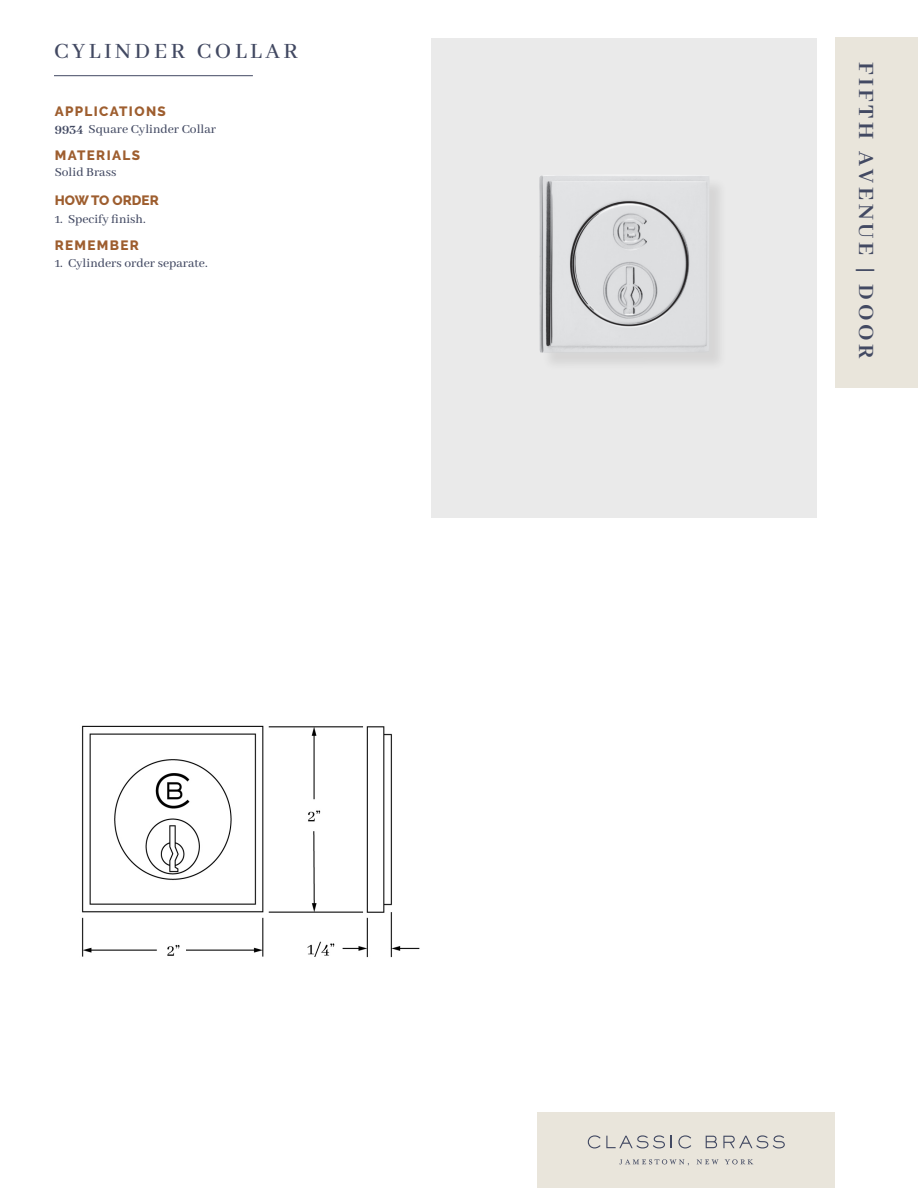
<style>
.page{position:relative;width:918px;height:1188px;background:#fff}
.page>*{position:absolute;margin:0;border:0;box-sizing:border-box;transform-origin:0 0}
.t1{font:700 24px "Abhaya Libre";letter-spacing:.15em;color:#424962}
.t2{font:500 24px "Abhaya Libre";letter-spacing:.15em;color:#424962}
.t3{font:500 13.5px "Abhaya Libre";color:#424962}
.t4{font:800 13.5px "Raleway";letter-spacing:.1em;color:#9e5e2f}
.t5{font:800 13.5px "Raleway";color:#9e5e2f}
.s1{font-weight:800}
</style>
<div class="page">
<div style="left:537px;top:1112px;width:298px;height:76px;background:#e9e5db"></div>
<svg style="left:588px;top:1135px;width:77px;height:13px"></svg>
<svg style="left:671px;top:1136px;width:1px;height:12px"></svg>
<svg style="left:678px;top:1135px;width:13px;height:13px"></svg>
<svg style="left:706px;top:1136px;width:11px;height:12px"></svg>
<svg style="left:723px;top:1135px;width:62px;height:13px"></svg>
<svg style="left:697px;top:1159px;width:22px;height:5px"></svg>
<svg style="left:725px;top:1159px;width:28px;height:5px"></svg>
<svg style="left:619px;top:1159px;width:70px;height:7px"></svg>
<div style="left:835px;top:38px;width:83px;height:350px;background:#e9e5db"></div>
<hr style="left:54px;top:75px;width:199px;height:1px;background:#424962">
<div style="left:431px;top:38px;width:385px;height:480px;background:#eaeaea"></div>
<img style="left:82px;top:725px;width:338px;height:233px">
<div style="left:542px;top:177px;width:186px;height:194px;background:#dedede"></div>
<img style="left:539px;top:175px;width:170px;height:178px">
<p class="t2" style="left:54px;top:38px;width:246px">CYLINDER COLLAR</p>
<p class="t4" style="left:55px;top:104px;width:113px">APPLICATIONS</p>
<p class="t3" style="left:55px;top:121px;width:163px"><span class="s1">9934</span> Square Cylinder Collar</p>
<p class="t4" style="left:55px;top:147px;width:87px">MATERIALS</p>
<p class="t3" style="left:55px;top:164px;width:63px">Solid Brass</p>
<p class="t5" style="left:55px;top:193px;width:105px">HOW TO ORDER</p>
<p class="t3" style="left:55px;top:212px;width:93px">1. Specify finish.</p>
<p class="t4" style="left:55px;top:238px;width:86px">REMEMBER</p>
<p class="t3" style="left:55px;top:255px;width:154px">1. Cylinders order separate.</p>
<p class="t1" style="left:879px;top:62px;width:298px;rotate:90deg">FIFTH AVENUE | DOOR</p>
</div>
